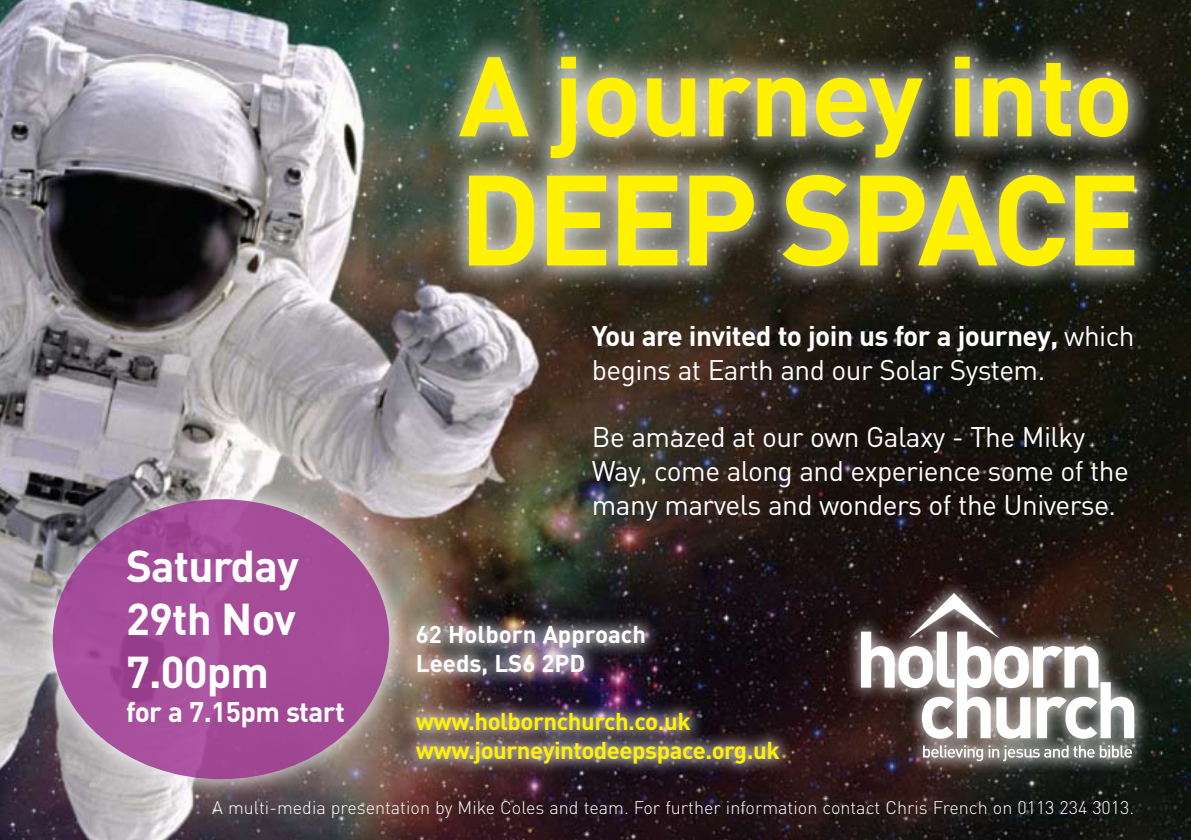
<style>
.page{position:relative;width:1191px;height:840px;background:#fff}
.page>*{position:absolute;margin:0;border:0;box-sizing:border-box;transform-origin:0 0}
.t1{font:700 44px/53px "DIN";letter-spacing:-.02em;color:#fff;text-align:justify}
.t2{font:28px/33.8px "DIN";letter-spacing:-.02em;color:#fff}
.t3{font:700 28px "DIN";letter-spacing:-.02em;color:#fff}
.t4{font:700 24px/29px "DIN";letter-spacing:-.02em;color:#fff200}
.t5{font:700 24px/29px "DIN";color:#fff}
.t6{font:300 18px "DIN";color:#fff}
.s1{font-weight:700}
</style>
<div class="page">
<img style="left:0;top:0;width:1191px;height:839px">
<div style="left:398px;top:608px;width:393px;height:168px;background:#fff;opacity:.75"></div>
<div style="left:843px;top:575px;width:305px;height:197px;background:#fff;opacity:.75"></div>
<svg style="left:923px;top:745px;width:209px;height:15px;background:#a1a09d"></svg>
<svg style="left:861px;top:592px;width:273px;height:146px"></svg>
<div style="left:29px;top:475px;width:378px;height:323px;background:#fff;opacity:.75"></div>
<div style="left:53px;top:499px;width:336px;height:279px;background:#a54c98;border-radius:50%"></div>
<div style="left:430px;top:28px;width:727px;height:261px;background:#fff;opacity:.75"></div>
<svg style="left:469px;top:175px;width:665px;height:91px;background:#beb83e"></svg>
<svg style="left:459px;top:57px;width:668px;height:101px;background:#9a9746"></svg>
<p class="t2" style="left:592px;top:318px;width:544px"><span class="s1">You are invited to join us for a journey,</span> which begins at Earth and our Solar System.</p>
<h1 class="t1" style="left:126px;top:537px;width:174px">Saturday 29th Nov 7.00pm</h1>
<p class="t3" style="left:126px;top:692px;width:220px">for a 7.15pm start</p>
<p class="t2" style="left:592px;top:419px;width:538px">Be amazed at our own Galaxy - The Milky<br>Way, come along and experience some of the many marvels and wonders of the Universe.</p>
<p class="t5" style="left:416px;top:618px;width:232px">62 Holborn Approach<br>Leeds, LS6 2PD</p>
<p class="t4" style="left:416px;top:705px;width:365px">www.holbornchurch.co.uk www.journeyintodeepspace.org.uk</p>
<p class="t6" style="left:212px;top:795px;width:923px">A multi-media presentation by Mike Coles and team. For further information contact Chris French on 0113 234 3013.</p>
</div>
